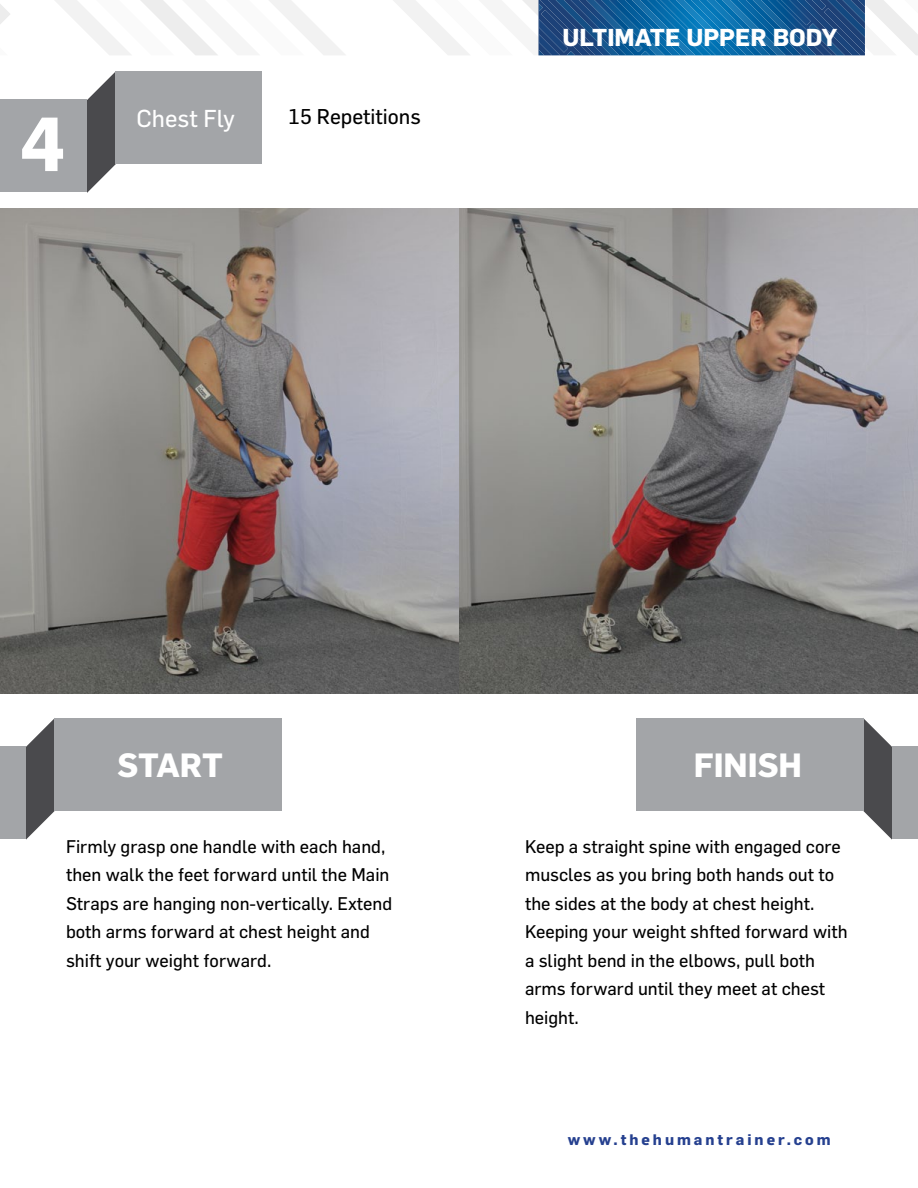
<style>
.page{position:relative;width:918px;height:1188px;background:#fff}
.page>*{position:absolute;margin:0;border:0;box-sizing:border-box;transform-origin:0 0}
.t1{font:700 75px "Flama";color:#fff}
.t2{font:700 33px "Flama";color:#fff}
.t3{font:700 24px "Flama";color:#fff}
.t4{font:24px "Flama";color:#fff}
.t5{font:21px "Flama";color:#000}
.t6{font:18px/28.5px "Flama";color:#000}
.t7{font:700 15px "Flama";letter-spacing:.2em;color:#25408f}
</style>
<div class="page">
<div style="left:0;top:100px;width:87px;height:92px;background:#a3a5a8"></div>
<svg style="left:87px;top:71px;width:29px;height:122px"></svg>
<div style="left:116px;top:71px;width:146px;height:93px;background:#a3a5a8"></div>
<div style="left:0;top:746px;width:26px;height:93px;background:#a3a5a8"></div>
<svg style="left:26px;top:719px;width:29px;height:121px"></svg>
<div style="left:54px;top:718px;width:228px;height:93px;background:#a3a5a8"></div>
<img style="left:0;top:209px;width:918px;height:484px">
<div style="left:892px;top:746px;width:26px;height:93px;background:#a3a5a8"></div>
<svg style="left:863px;top:719px;width:29px;height:121px"></svg>
<div style="left:636px;top:718px;width:228px;height:93px;background:#a3a5a8"></div>
<svg style="left:0;top:0;width:918px;height:55px"></svg>
<h1 class="t1" style="left:20px;top:99px;width:47px">4</h1>
<h3 class="t4" style="left:136px;top:103px;width:100px">Chest Fly</h3>
<p class="t5" style="left:288px;top:104px;width:134px">15 Repetitions</p>
<h3 class="t3" style="left:562px;top:23px;width:276px">ULTIMATE UPPER BODY</h3>
<h2 class="t2" style="left:117px;top:745px;width:107px">START</h2>
<h2 class="t2" style="left:694px;top:745px;width:110px">FINISH</h2>
<p class="t6" style="left:66px;top:832px;width:328px">Firmly grasp one handle with each hand, then walk the feet forward until the Main Straps are hanging non-vertically. Extend both arms forward at chest height and shift your weight forward.</p>
<p class="t6" style="left:525px;top:832px;width:324px">Keep a straight spine with engaged core muscles as you bring both hands out to the sides at the body at chest height.<br>Keeping your weight shfted forward with a slight bend in the elbows, pull both arms forward until they meet at chest height.</p>
<p class="t7" style="left:568px;top:1130px;width:264px">www.thehumantrainer.com</p>
</div>
